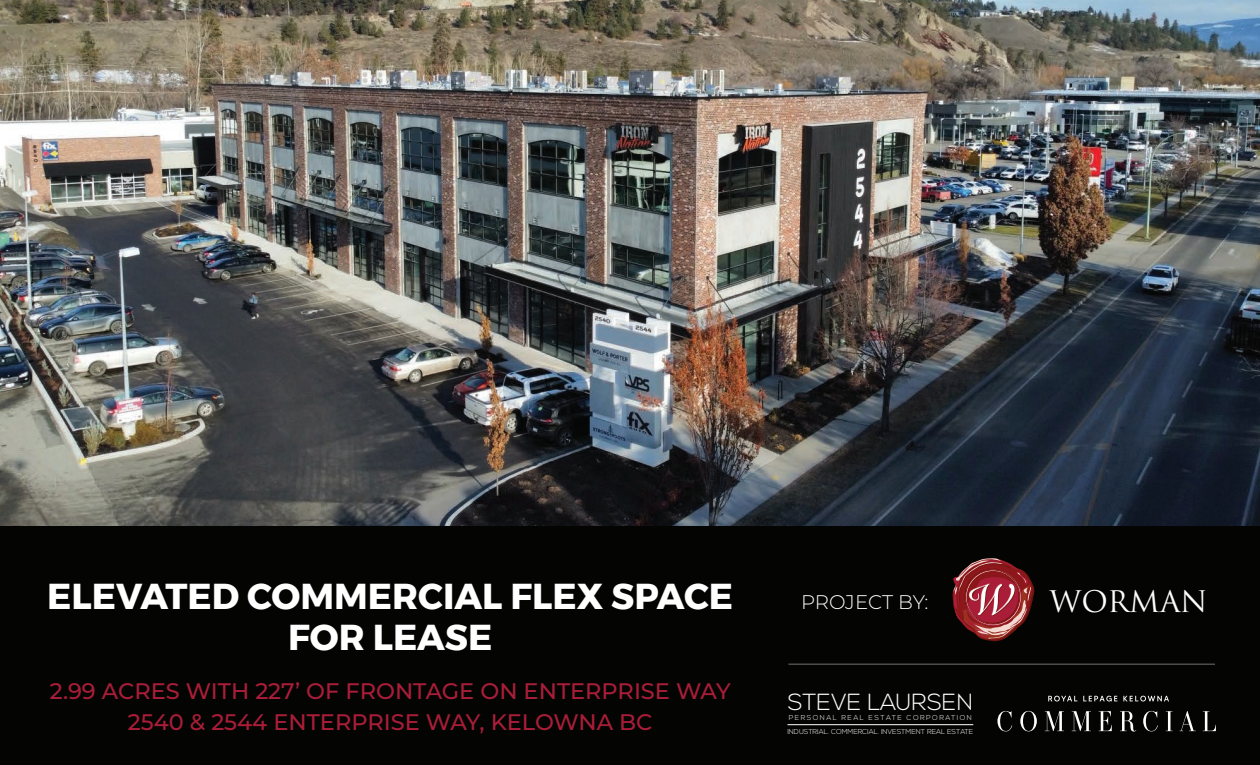
<style>
.page{position:relative;width:1260px;height:765px;background:#040503}
.page>*{position:absolute;margin:0;border:0;box-sizing:border-box;transform-origin:0 0}
.t1{font:700 35.88px/40.8px "Montserrat";color:#fff;text-align:center}
.t2{font:29px "Trajan Pro 3";color:#fff}
.t3{font:300 23.25px "Nexa";color:#fff}
.t4{font:500 22.5px/31.2px "Montserrat";color:#aa1d38;text-align:center}
.t5{font:300 19.75px "Montserrat";letter-spacing:-.01em;color:#fff}
.t6{font:300 7.12px "Nexa";color:#fff}
.t7{font:300 7.12px "Nexa";letter-spacing:.2em;color:#fff}
</style>
<div class="page">
<img style="left:0;top:0;width:1260px;height:526px">
<hr style="left:787px;top:724px;width:186px;height:1px;background:#fff">
<svg style="left:997px;top:711px;width:15px;height:20px"></svg>
<svg style="left:1020px;top:711px;width:17px;height:20px"></svg>
<svg style="left:1045px;top:711px;width:19px;height:20px"></svg>
<svg style="left:1072px;top:711px;width:19px;height:20px"></svg>
<svg style="left:1099px;top:711px;width:13px;height:20px"></svg>
<svg style="left:1120px;top:711px;width:16px;height:21px"></svg>
<svg style="left:1143px;top:711px;width:15px;height:20px"></svg>
<svg style="left:1166px;top:711px;width:7px;height:20px"></svg>
<svg style="left:1180px;top:711px;width:16px;height:20px"></svg>
<svg style="left:1203px;top:711px;width:13px;height:20px"></svg>
<svg style="left:1048px;top:696px;width:29px;height:6px"></svg>
<svg style="left:1083px;top:696px;width:34px;height:6px"></svg>
<svg style="left:1123px;top:696px;width:46px;height:6px"></svg>
<svg style="left:952px;top:558px;width:83px;height:83px"></svg>
<hr style="left:788px;top:664px;width:427px;height:1px;background:#fff">
<h1 class="t1" style="left:47px;top:576px;width:687px">ELEVATED COMMERCIAL FLEX SPACE<br>FOR LEASE</h1>
<p class="t4" style="left:50px;top:674px;width:682px">2.99 ACRES WITH 227’ OF FRONTAGE ON ENTERPRISE WAY<br>2540 &amp; 2544 ENTERPRISE WAY, KELOWNA BC</p>
<p class="t5" style="left:801px;top:589px;width:129px">PROJECT BY:</p>
<p class="t2" style="left:1049px;top:582px;width:160px">WORMAN</p>
<p class="t3" style="left:788px;top:689px;width:187px">STEVE LAURSEN</p>
<p class="t6" style="left:788px;top:728px;width:187px">INDUSTRIAL. COMMERCIAL. INVESTMENT REAL ESTATE</p>
<p class="t7" style="left:789px;top:714px;width:185px">PERSONAL REAL ESTATE CORPORATION</p>
</div>
